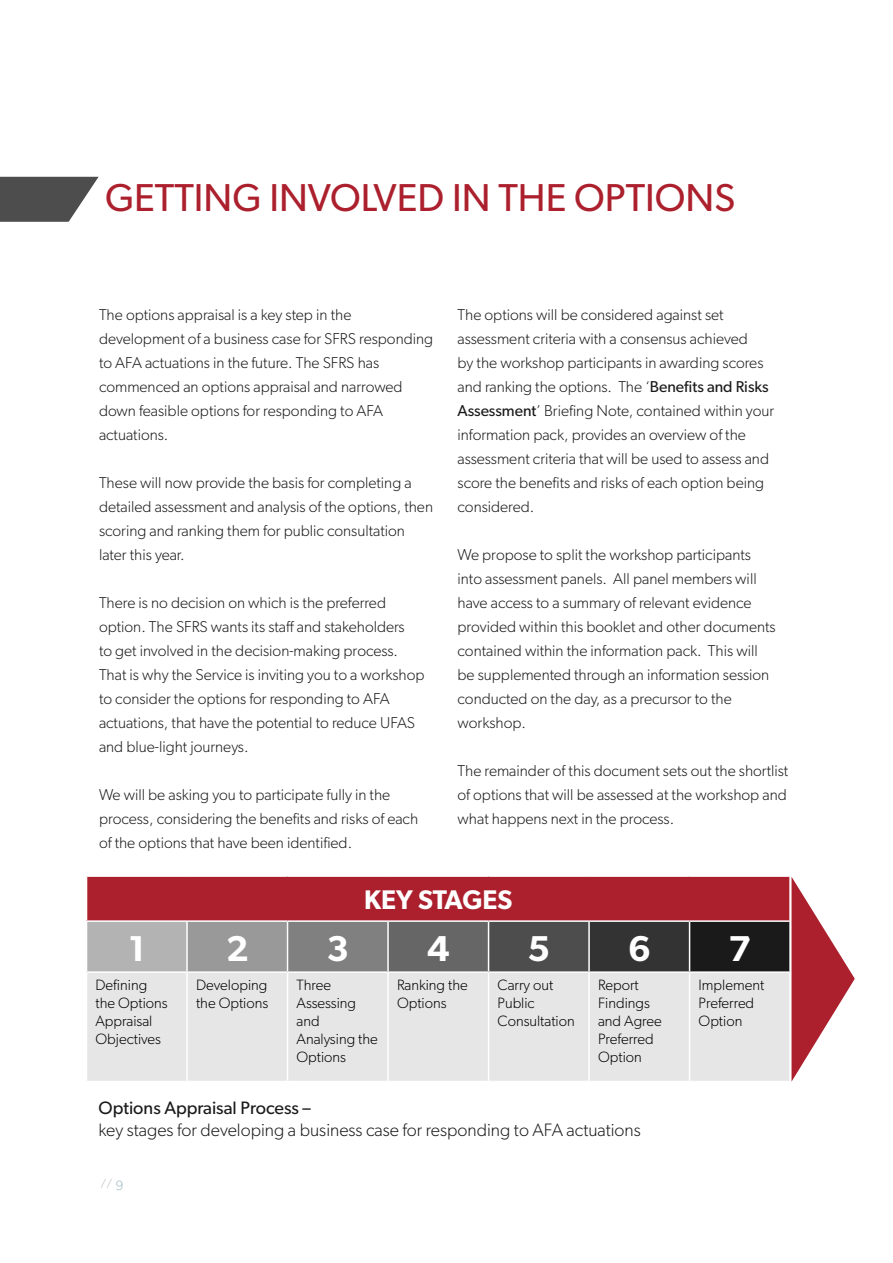
<style>
.page{position:relative;width:893px;height:1263px;background:#fff}
.page>*{position:absolute;margin:0;border:0;box-sizing:border-box;transform-origin:0 0}
.t1{font:39px "Gibson";color:#ac202d}
.t2{font:600 36px "Gibson";color:#fff}
.t3{font:600 27px "Gibson";color:#fff}
.t4{font:300 18px "Gibson";color:#1a1a1a}
.t5{font:18px "Gibson";color:#1a1a1a}
.t6{font:300 15.75px/24px "Gibson";color:#1a1a1a}
.t7{font:300 15px/18px "Gibson";color:#000}
.t8{font:300 10.5px "Gibson";color:#b3b3b3}
.s1{font-weight:400}
.s2{font-size:13.5px;color:#4d7b8b}
</style>
<div class="page">
<svg style="left:0;top:177px;width:99px;height:45px"></svg>
<div style="left:87px;top:876px;width:703px;height:45px;background:#ac202d"></div>
<div style="left:87px;top:921px;width:100px;height:51px;background:#b3b3b3"></div>
<div style="left:187px;top:921px;width:101px;height:51px;background:#999"></div>
<div style="left:288px;top:921px;width:100px;height:51px;background:#808080"></div>
<div style="left:388px;top:921px;width:101px;height:51px;background:#666"></div>
<div style="left:489px;top:921px;width:100px;height:51px;background:#4d4d4d"></div>
<div style="left:589px;top:921px;width:101px;height:51px;background:#333"></div>
<div style="left:690px;top:921px;width:100px;height:51px;background:#1a1a1a"></div>
<div style="left:87px;top:973px;width:702px;height:108px;background:#e6e6e6"></div>
<hr style="left:86px;top:875px;width:101px;height:2px;background:#fff">
<hr style="left:187px;top:875px;width:101px;height:2px;background:#fff">
<hr style="left:288px;top:875px;width:100px;height:2px;background:#fff">
<hr style="left:388px;top:875px;width:101px;height:2px;background:#fff">
<hr style="left:489px;top:875px;width:100px;height:2px;background:#fff">
<hr style="left:589px;top:875px;width:101px;height:2px;background:#fff">
<hr style="left:690px;top:875px;width:101px;height:2px;background:#fff">
<hr style="left:789px;top:877px;width:2px;height:43px;background:#fff">
<hr style="left:86px;top:920px;width:101px;height:2px;background:#fff">
<hr style="left:187px;top:920px;width:101px;height:2px;background:#fff">
<hr style="left:186px;top:922px;width:2px;height:49px;background:#fff">
<hr style="left:288px;top:920px;width:100px;height:2px;background:#fff">
<hr style="left:287px;top:922px;width:1px;height:49px;background:#fff">
<hr style="left:388px;top:920px;width:101px;height:2px;background:#fff">
<hr style="left:387px;top:922px;width:2px;height:49px;background:#fff">
<hr style="left:489px;top:920px;width:100px;height:2px;background:#fff">
<hr style="left:488px;top:922px;width:1px;height:49px;background:#fff">
<hr style="left:589px;top:920px;width:101px;height:2px;background:#fff">
<hr style="left:588px;top:922px;width:2px;height:49px;background:#fff">
<hr style="left:690px;top:920px;width:101px;height:2px;background:#fff">
<hr style="left:689px;top:922px;width:1px;height:49px;background:#fff">
<hr style="left:789px;top:922px;width:2px;height:49px;background:#fff">
<hr style="left:86px;top:971px;width:101px;height:2px;background:#fff">
<hr style="left:187px;top:971px;width:101px;height:2px;background:#fff">
<hr style="left:186px;top:973px;width:2px;height:108px;background:#fff">
<hr style="left:288px;top:971px;width:100px;height:2px;background:#fff">
<hr style="left:287px;top:973px;width:1px;height:108px;background:#fff">
<hr style="left:388px;top:971px;width:101px;height:2px;background:#fff">
<hr style="left:387px;top:973px;width:2px;height:108px;background:#fff">
<hr style="left:489px;top:971px;width:100px;height:2px;background:#fff">
<hr style="left:488px;top:973px;width:1px;height:108px;background:#fff">
<hr style="left:589px;top:971px;width:101px;height:2px;background:#fff">
<hr style="left:588px;top:973px;width:2px;height:108px;background:#fff">
<hr style="left:690px;top:971px;width:101px;height:2px;background:#fff">
<hr style="left:689px;top:973px;width:1px;height:108px;background:#fff">
<svg style="left:791px;top:877px;width:64px;height:205px"></svg>
<p class="t1" style="left:105px;top:174px;width:632px">GETTING INVOLVED IN THE OPTIONS</p>
<p class="t6" style="left:99px;top:302px;width:336px">The options appraisal is a key step in the development of a business case for SFRS responding to AFA actuations in the future. The SFRS has commenced an options appraisal and narrowed down feasible options for responding to AFA actuations.</p>
<p class="t6" style="left:99px;top:470px;width:336px">These will now provide the basis for completing a detailed assessment and analysis of the options, then scoring and ranking them for public consultation later this year.</p>
<p class="t6" style="left:99px;top:590px;width:327px">There is no decision on which is the preferred option. The SFRS wants its staff and stakeholders<br>to get involved in the decision-making process.<br>That is why the Service is inviting you to a workshop to consider the options for responding to AFA actuations, that have the potential to reduce UFAS and blue-light journeys.</p>
<p class="t6" style="left:99px;top:782px;width:321px">We will be asking you to participate fully in the process, considering the benefits and risks of each of the options that have been identified.</p>
<p class="t6" style="left:458px;top:302px;width:318px">The options will be considered against set assessment criteria with a consensus achieved<br>by the workshop participants in awarding scores and ranking the options. The ‘<span class="s1">Benefits and Risks Assessment</span>’ Briefing Note, contained within your information pack, provides an overview of the assessment criteria that will be used to assess and score the benefits and risks of each option being considered.</p>
<p class="t6" style="left:458px;top:542px;width:320px">We propose to split the workshop participants into assessment panels. All panel members will have access to a summary of relevant evidence provided within this booklet and other documents contained within the information pack. This will be supplemented through an information session conducted on the day, as a precursor to the workshop.</p>
<p class="t6" style="left:458px;top:758px;width:332px;text-align:justify">The remainder of this document sets out the shortlist of options that will be assessed at the workshop and what happens next in the process.</p>
<p class="t3" style="left:364px;top:884px;width:150px">KEY STAGES</p>
<p class="t2" style="left:128px;top:927px;width:18px">1</p>
<p class="t2" style="left:226px;top:927px;width:24px">2</p>
<p class="t2" style="left:327px;top:927px;width:24px">3</p>
<p class="t2" style="left:427px;top:927px;width:24px">4</p>
<p class="t2" style="left:528px;top:927px;width:24px">5</p>
<p class="t2" style="left:628px;top:927px;width:24px">6</p>
<p class="t2" style="left:729px;top:927px;width:24px">7</p>
<p class="t7" style="left:96px;top:976px;width:74px">Defining the Options<br>Appraisal<br>Objectives</p>
<p class="t7" style="left:196px;top:976px;width:74px">Developing the Options</p>
<p class="t7" style="left:297px;top:976px;width:83px">Three<br>Assessing and<br>Analysing the<br>Options</p>
<p class="t7" style="left:397px;top:976px;width:72px">Ranking the<br>Options</p>
<p class="t7" style="left:498px;top:976px;width:79px">Carry out<br>Public<br>Consultation</p>
<p class="t7" style="left:598px;top:976px;width:65px">Report<br>Findings and Agree<br>Preferred<br>Option</p>
<p class="t7" style="left:699px;top:976px;width:67px">Implement<br>Preferred<br>Option</p>
<p class="t5" style="left:99px;top:1097px;width:214px">Options Appraisal Process –</p>
<p class="t4" style="left:99px;top:1119px;width:544px">key stages for developing a business case for responding to AFA actuations</p>
<p class="t8" style="left:101px;top:1177px;width:24px">// <span class="s2">9</span></p>
</div>
